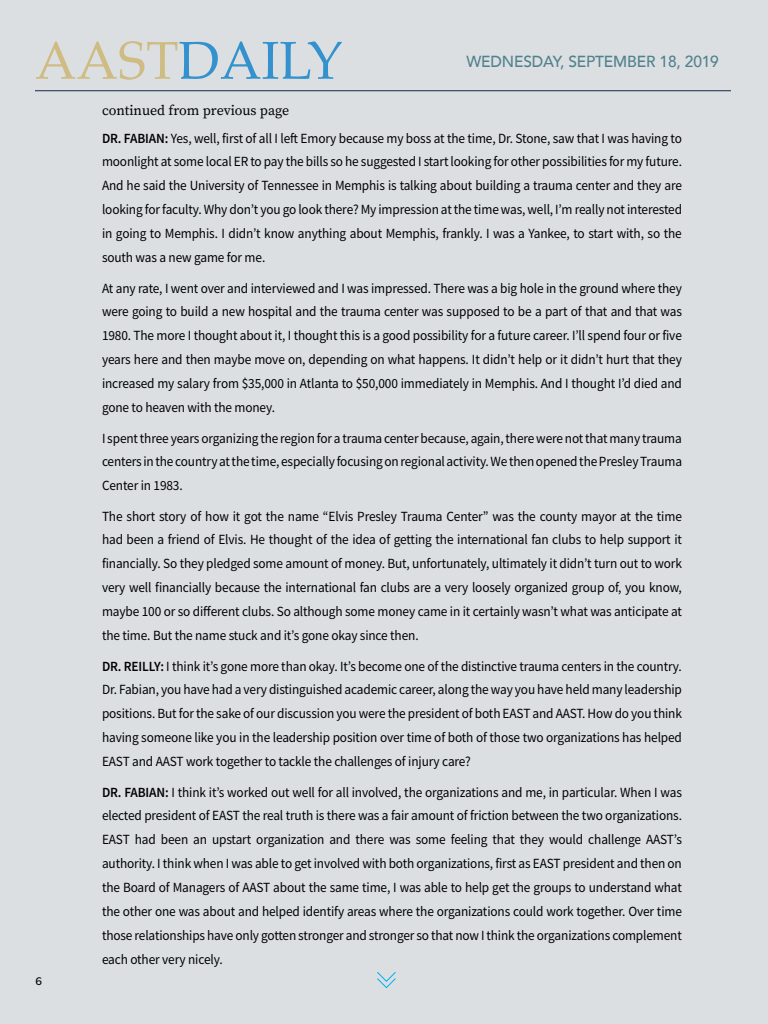
<style>
.page{position:relative;width:768px;height:1024px;background:#dbdfe2}
.page>*{position:absolute;margin:0;border:0;box-sizing:border-box;transform-origin:0 0}
.t1{font:53.4px "Palatino";color:#3392cd}
.t2{font:500 16px "Avenir";letter-spacing:-.01em;color:#51818c}
.t3{font:14px/24px "Source Sans Pro";letter-spacing:-.01em;color:#000;text-align:justify;scale:.95 1}
.t4{font:14px "Source Serif Pro";color:#000}
.t5{font:500 12px "Source Code Pro";color:#000}
.s1{color:#cfbc82}
.s2{font-weight:600}
</style>
<div class="page">
<hr style="left:35px;top:90px;width:696px;height:1px;background:#162849">
<svg style="left:377px;top:972px;width:19px;height:17px"></svg>
<h1 class="t1" style="left:35px;top:16px;width:309px"><span class="s1">AAST</span>DAILY</h1>
<p class="t4" style="left:102px;top:100px;width:189px">continued from previous page</p>
<p class="t2" style="left:466px;top:47px;width:254px">WEDNESDAY, SEPTEMBER 18, 2019</p>
<p class="t5" style="left:35px;top:972px;width:9px">6</p>
<p class="t3" style="left:102px;top:126px;width:612px"><span class="s2">DR. FABIAN:</span> Yes, well, first of all I left Emory because my boss at the time, Dr. Stone, saw that I was having to moonlight at some local ER to pay the bills so he suggested I start looking for other possibilities for my future.<br>And he said the University of Tennessee in Memphis is talking about building a trauma center and they are looking for faculty. Why don’t you go look there? My impression at the time was, well, I’m really not interested in going to Memphis. I didn’t know anything about Memphis, frankly. I was a Yankee, to start with, so the south was a new game for me.</p>
<p class="t3" style="left:102px;top:276px;width:612px">At any rate, I went over and interviewed and I was impressed. There was a big hole in the ground where they were going to build a new hospital and the trauma center was supposed to be a part of that and that was 1980. The more I thought about it, I thought this is a good possibility for a future career. I’ll spend four or five years here and then maybe move on, depending on what happens. It didn’t help or it didn’t hurt that they increased my salary from $35,000 in Atlanta to $50,000 immediately in Memphis. And I thought I’d died and gone to heaven with the money.</p>
<p class="t3" style="left:102px;top:426px;width:612px">I spent three years organizing the region for a trauma center because, again, there were not that many trauma centers in the country at the time, especially focusing on regional activity. We then opened the Presley Trauma Center in 1983.</p>
<p class="t3" style="left:102px;top:504px;width:612px">The short story of how it got the name “Elvis Presley Trauma Center” was the county mayor at the time had been a friend of Elvis. He thought of the idea of getting the international fan clubs to help support it financially. So they pledged some amount of money. But, unfortunately, ultimately it didn’t turn out to work very well financially because the international fan clubs are a very loosely organized group of, you know, maybe 100 or so different clubs. So although some money came in it certainly wasn’t what was anticipate at the time. But the name stuck and it’s gone okay since then.</p>
<p class="t3" style="left:102px;top:654px;width:612px"><span class="s2">DR. REILLY:</span> I think it’s gone more than okay. It’s become one of the distinctive trauma centers in the country.<br>Dr. Fabian, you have had a very distinguished academic career, along the way you have held many leadership positions. But for the sake of our discussion you were the president of both EAST and AAST. How do you think having someone like you in the leadership position over time of both of those two organizations has helped EAST and AAST work together to tackle the challenges of injury care?</p>
<p class="t3" style="left:102px;top:780px;width:612px"><span class="s2">DR. FABIAN:</span> I think it’s worked out well for all involved, the organizations and me, in particular. When I was elected president of EAST the real truth is there was a fair amount of friction between the two organizations.<br>EAST had been an upstart organization and there was some feeling that they would challenge AAST’s authority. I think when I was able to get involved with both organizations, first as EAST president and then on the Board of Managers of AAST about the same time, I was able to help get the groups to understand what the other one was about and helped identify areas where the organizations could work together. Over time those relationships have only gotten stronger and stronger so that now I think the organizations complement each other very nicely.</p>
</div>
